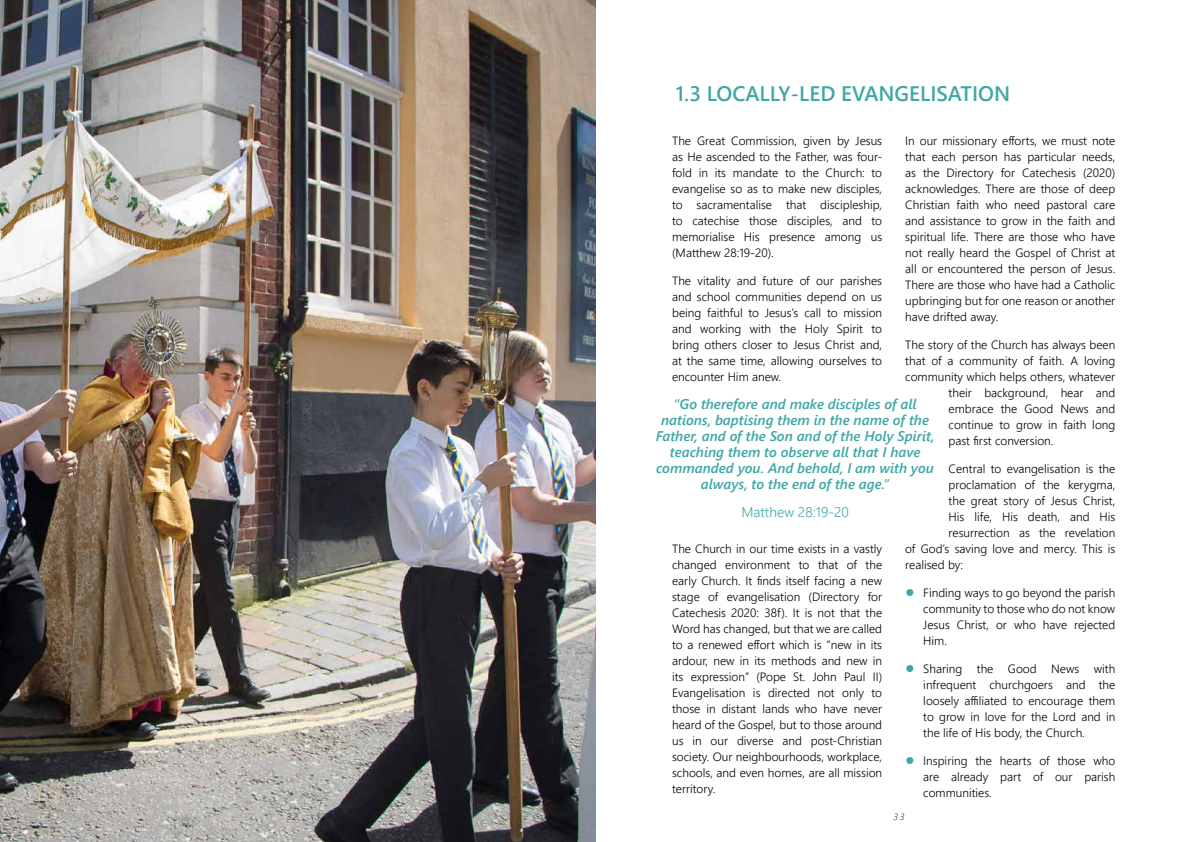
<style>
.page{position:relative;width:1191px;height:842px;background:#fff}
.page>*{position:absolute;margin:0;border:0;box-sizing:border-box;transform-origin:0 0}
.t1{font:600 21px "Segoe UI";color:#41a7a4}
.t2{font:italic 600 14px/16px "Segoe UI";color:#41a7a4;text-align:center}
.t3{font:300 14px "Segoe UI";color:#41a7a4}
.t4{font:300 12px/16px "Segoe UI";color:#000;text-align:justify}
.t5{font:italic 300 9px "Segoe UI";color:#000}
.s1{font-size:16px;color:#41a7a4}
</style>
<div class="page">
<img style="left:0;top:0;width:595px;height:842px">
<h1 class="t1" style="left:676px;top:73px;width:336px">1.3 LOCALLY-LED EVANGELISATION</h1>
<p class="t4" style="left:905px;top:132px;width:212px">In our missionary efforts, we must note that each person has particular needs, as the Directory for Catechesis (2020) acknowledges. There are those of deep Christian faith who need pastoral care and assistance to grow in the faith and spiritual life. There are those who have not really heard the Gospel of Christ at all or encountered the person of Jesus.<br>There are those who have had a Catholic upbringing but for one reason or another have drifted away.</p>
<p class="t4" style="left:905px;top:336px;width:212px">The story of the Church has always been</p>
<p class="t4" style="left:905px;top:352px;width:212px">that of a community of faith. A loving</p>
<p class="t4" style="left:905px;top:368px;width:212px">community which helps others, whatever</p>
<p class="t4" style="left:948px;top:384px;width:168px">their background, hear and</p>
<p class="t4" style="left:948px;top:400px;width:168px">embrace the Good News and</p>
<p class="t4" style="left:948px;top:416px;width:168px">continue to grow in faith long</p>
<p class="t4" style="left:948px;top:432px;width:106px">past first conversion.</p>
<p class="t4" style="left:948px;top:460px;width:168px">Central to evangelisation is the</p>
<p class="t4" style="left:948px;top:476px;width:168px">proclamation of the kerygma,</p>
<p class="t4" style="left:948px;top:492px;width:168px">the great story of Jesus Christ,</p>
<p class="t4" style="left:948px;top:508px;width:168px">His life, His death, and His</p>
<p class="t4" style="left:948px;top:524px;width:168px">resurrection as the revelation</p>
<p class="t4" style="left:905px;top:540px;width:211px">of God’s saving love and mercy. This is</p>
<p class="t4" style="left:905px;top:556px;width:59px">realised by:</p>
<p class="t4" style="left:923px;top:584px;width:194px;text-indent:-18px"><span class="s1">●</span> Finding ways to go beyond the parish community to those who do not know Jesus Christ, or who have rejected Him.</p>
<p class="t4" style="left:923px;top:660px;width:194px;text-indent:-18px"><span class="s1">●</span> Sharing the Good News with infrequent churchgoers and the loosely affiliated to encourage them to grow in love for the Lord and in the life of His body, the Church.</p>
<p class="t4" style="left:923px;top:752px;width:194px;text-indent:-18px"><span class="s1">●</span> Inspiring the hearts of those who are already part of our parish communities.</p>
<p class="t4" style="left:672px;top:132px;width:212px">The Great Commission, given by Jesus as He ascended to the Father, was four&shy;fold in its mandate to the Church: to evangelise so as to make new disciples, to sacramentalise that discipleship, to catechise those disciples, and to memorialise His presence among us (Matthew 28:19-20).</p>
<p class="t4" style="left:672px;top:272px;width:212px">The vitality and future of our parishes and school communities depend on us being faithful to Jesus’s call to mission and working with the Holy Spirit to bring others closer to Jesus Christ and, at the same time, allowing ourselves to encounter Him anew.</p>
<p class="t2" style="left:655px;top:394px;width:280px">“Go therefore and make disciples of all nations, baptising them in the name of the Father, and of the Son and of the Holy Spirit, teaching them to observe all that I have commanded you. And behold, I am with you always, to the end of the age.”</p>
<p class="t3" style="left:741px;top:499px;width:109px">Matthew 28:19-20</p>
<p class="t4" style="left:672px;top:540px;width:212px">The Church in our time exists in a vastly changed environment to that of the early Church. It finds itself facing a new stage of evangelisation (Directory for Catechesis 2020: 38f). It is not that the Word has changed, but that we are called to a renewed effort which is “new in its ardour, new in its methods and new in its expression” (Pope St. John Paul II)<br>Evangelisation is directed not only to those in distant lands who have never heard of the Gospel, but to those around us in our diverse and post-Christian society. Our neighbourhoods, workplace, schools, and even homes, are all mission territory.</p>
<p class="t5" style="left:287px;top:808px;width:12px">32</p>
<p class="t5" style="left:893px;top:808px;width:13px">33</p>
</div>
